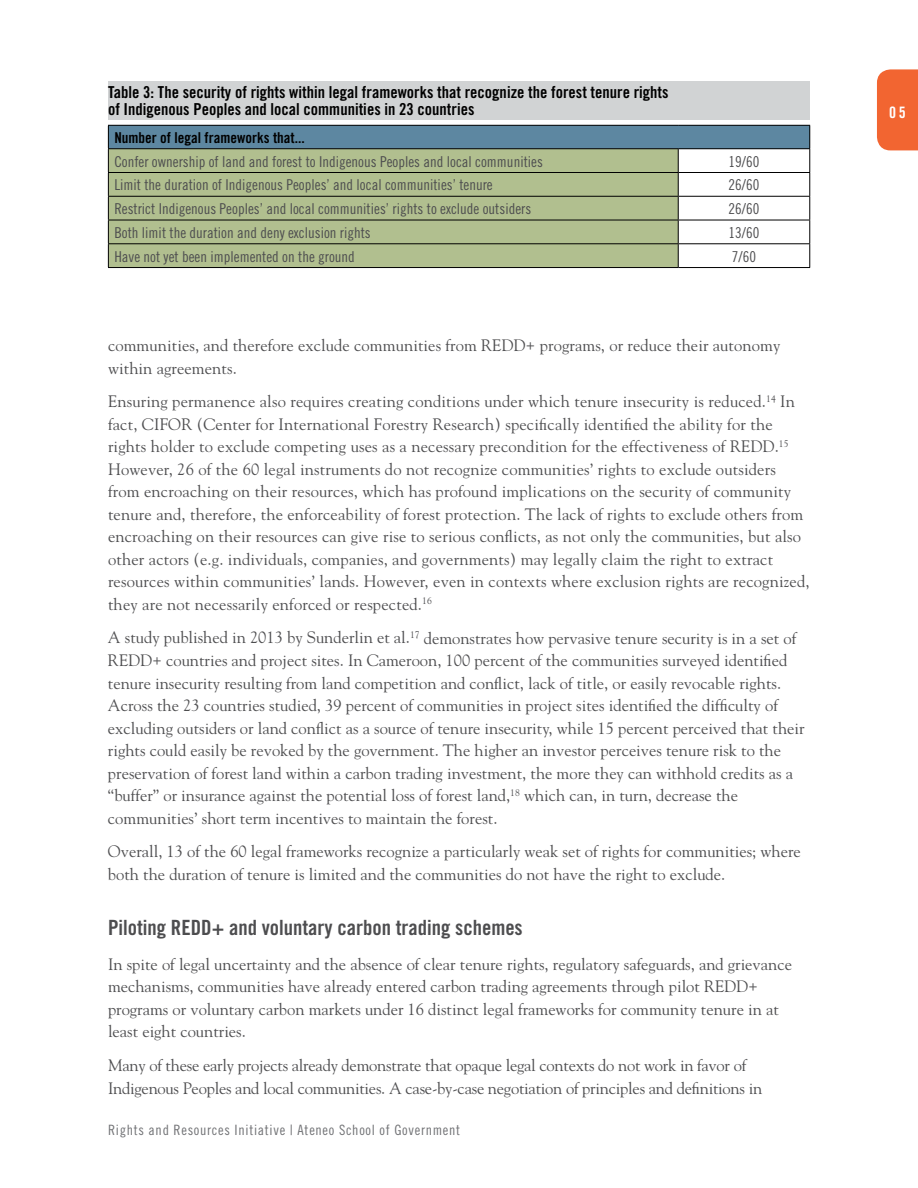
<style>
.page{position:relative;width:918px;height:1188px;background:#fff}
.page>*{position:absolute;margin:0;border:0;box-sizing:border-box;transform-origin:0 0}
.t1{font:21px "Trade Gothic Bold Cond Twenty";color:#4d4d4f}
.t2{font:16.5px/22.5px "Goudy";color:#4d4d4f}
.t3{font:16.5px/17.2px "Trade Gothic Bold Cond Twenty";color:#000}
.t4{font:15.75px "Trade Gothic Bold Cond Twenty";color:#fff}
.t5{font:15px "Trade Gothic Cond Eighteen";color:#4d4d4f}
.t6{font:15px "Trade Gothic Bold Cond Twenty";color:#000}
.t7{font:14.25px "Trade Gothic Cond Eighteen";letter-spacing:.05em;color:#717275}
</style>
<div class="page">
<div style="left:877px;top:69px;width:41px;height:81px;background:#f26531"></div>
<div style="left:108px;top:125px;width:702px;height:24px;background:#5d87a1"></div>
<div style="left:109px;top:149px;width:569px;height:118px;background:#b1bf8f"></div>
<hr style="left:108px;top:125px;width:570px;height:1px;background:#000">
<hr style="left:678px;top:125px;width:132px;height:1px;background:#000">
<hr style="left:108px;top:148px;width:570px;height:1px;background:#000">
<hr style="left:678px;top:148px;width:132px;height:1px;background:#000">
<hr style="left:108px;top:172px;width:570px;height:1px;background:#000">
<hr style="left:678px;top:172px;width:132px;height:1px;background:#000">
<hr style="left:108px;top:220px;width:570px;height:1px;background:#000">
<hr style="left:678px;top:220px;width:132px;height:1px;background:#000">
<hr style="left:108px;top:243px;width:570px;height:1px;background:#000">
<svg style="left:108px;top:126px;width:1px;height:141px"></svg>
<hr style="left:678px;top:243px;width:132px;height:1px;background:#000">
<svg style="left:678px;top:149px;width:1px;height:118px"></svg>
<svg style="left:809px;top:126px;width:1px;height:141px"></svg>
<hr style="left:108px;top:267px;width:570px;height:1px;background:#000">
<hr style="left:678px;top:267px;width:132px;height:1px;background:#000">
<hr style="left:108px;top:196px;width:570px;height:1px;background:#000">
<hr style="left:678px;top:196px;width:132px;height:1px;background:#000">
<div style="left:108px;top:81px;width:702px;height:38px;background:#d1d3d4"></div>
<p class="t3" style="left:108px;top:83px;width:562px">Table 3: The security of rights within legal frameworks that recognize the forest tenure rights of Indigenous Peoples and local communities in 23 countries</p>
<p class="t6" style="left:114px;top:128px;width:192px">Number of legal frameworks that...</p>
<p class="t5" style="left:114px;top:152px;width:430px">Confer ownership of land and forest to Indigenous Peoples and local communities</p>
<p class="t5" style="left:729px;top:152px;width:32px">19/60</p>
<p class="t5" style="left:114px;top:176px;width:380px">Limit the duration of Indigenous Peoples’ and local communities’ tenure</p>
<p class="t5" style="left:729px;top:176px;width:32px">26/60</p>
<p class="t5" style="left:114px;top:200px;width:418px">Restrict Indigenous Peoples’ and local communities’ rights to exclude outsiders</p>
<p class="t5" style="left:729px;top:200px;width:32px">26/60</p>
<p class="t5" style="left:114px;top:224px;width:258px">Both limit the duration and deny exclusion rights</p>
<p class="t5" style="left:729px;top:224px;width:32px">13/60</p>
<p class="t5" style="left:114px;top:247px;width:242px">Have not yet been implemented on the ground</p>
<p class="t5" style="left:732px;top:247px;width:26px">7/60</p>
<p class="t2" style="left:108px;top:334px;width:674px">communities, and therefore exclude communities from REDD+ programs, or reduce their autonomy within agreements.</p>
<p class="t2" style="left:108px;top:390px;width:703px">Ensuring permanence also requires creating conditions under which tenure insecurity is reduced.<sup>14</sup> In fact, CIFOR (Center for International Forestry Research) specifically identified the ability for the rights holder to exclude competing uses as a necessary precondition for the effectiveness of REDD.<sup>15<br></sup>However, 26 of the 60 legal instruments do not recognize communities’ rights to exclude outsiders from encroaching on their resources, which has profound implications on the security of community tenure and, therefore, the enforceability of forest protection. The lack of rights to exclude others from encroaching on their resources can give rise to serious conflicts, as not only the communities, but also other actors (e.g. individuals, companies, and governments) may legally claim the right to extract resources within communities’ lands. However, even in contexts where exclusion rights are recognized, they are not necessarily enforced or respected.<sup>16</sup></p>
<p class="t2" style="left:108px;top:626px;width:698px">A study published in 2013 by Sunderlin et al.<sup>17</sup> demonstrates how pervasive tenure security is in a set of REDD+ countries and project sites. In Cameroon, 100 percent of the communities surveyed identified tenure insecurity resulting from land competition and conflict, lack of title, or easily revocable rights.<br>Across the 23 countries studied, 39 percent of communities in project sites identified the difficulty of excluding outsiders or land conflict as a source of tenure insecurity, while 15 percent perceived that their rights could easily be revoked by the government. The higher an investor perceives tenure risk to the preservation of forest land within a carbon trading investment, the more they can withhold credits as a “buffer” or insurance against the potential loss of forest land,<sup>18</sup> which can, in turn, decrease the communities’ short term incentives to maintain the forest.</p>
<p class="t2" style="left:108px;top:840px;width:694px">Overall, 13 of the 60 legal frameworks recognize a particularly weak set of rights for communities; where both the duration of tenure is limited and the communities do not have the right to exclude.</p>
<p class="t1" style="left:108px;top:915px;width:416px">Piloting REDD+ and voluntary carbon trading schemes</p>
<p class="t2" style="left:108px;top:952px;width:686px">In spite of legal uncertainty and the absence of clear tenure rights, regulatory safeguards, and grievance mechanisms, communities have already entered carbon trading agreements through pilot REDD+ programs or voluntary carbon markets under 16 distinct legal frameworks for community tenure in at least eight countries.</p>
<p class="t2" style="left:108px;top:1054px;width:656px">Many of these early projects already demonstrate that opaque legal contexts do not work in favor of<br>Indigenous Peoples and local communities. A case-by-case negotiation of principles and definitions in</p>
<p class="t7" style="left:108px;top:1121px;width:354px">Rights and Resources Initiative | Ateneo School of Government</p>
<p class="t4" style="left:889px;top:103px;width:18px">05</p>
</div>
